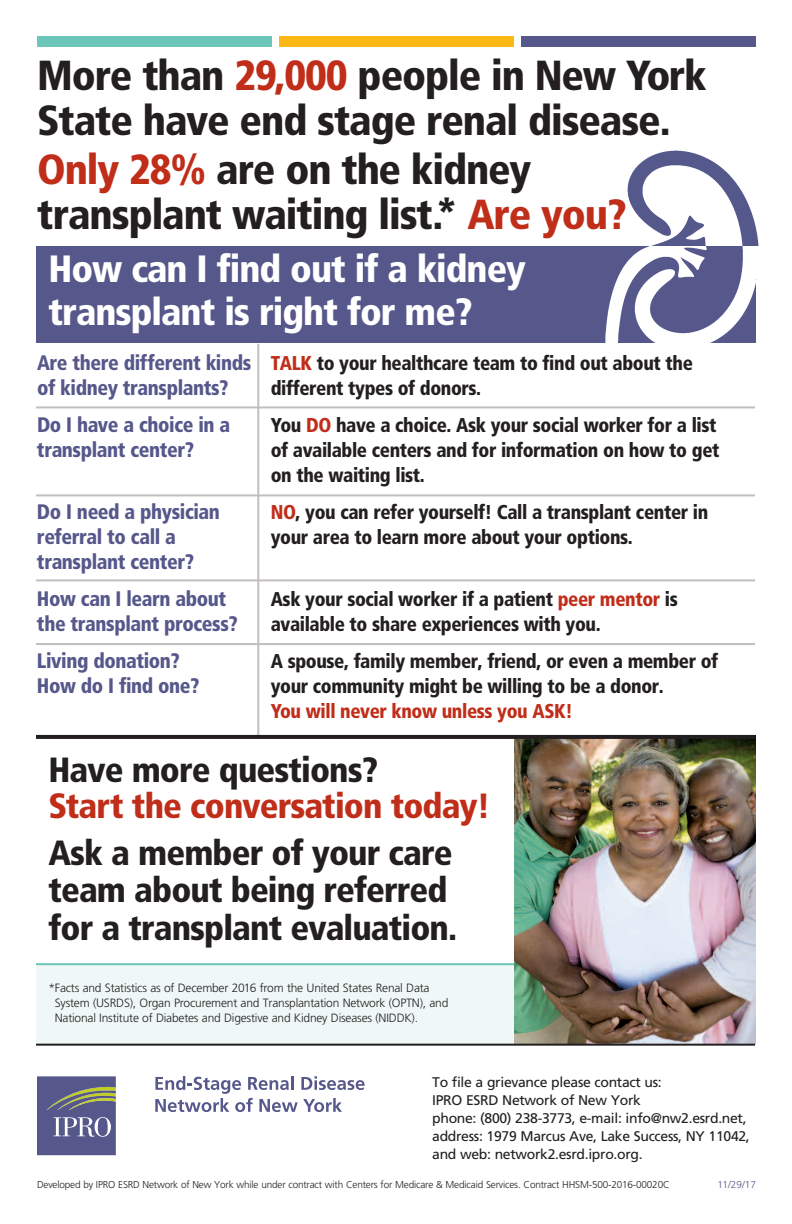
<style>
.page{position:relative;width:792px;height:1224px;background:#fff}
.page>*{position:absolute;margin:0;border:0;box-sizing:border-box;transform-origin:0 0}
.t1{font:900 condensed 42px/45px "Frutiger LT Std";letter-spacing:-.025em;color:#231f20}
.t2{font:900 condensed 38px/43px "Frutiger LT Std";letter-spacing:-.025em;color:#fff}
.t3{font:900 condensed 35px/37.5px "Frutiger LT Std";letter-spacing:-.025em;color:#231f20}
.t4{font:900 condensed 35px "Frutiger LT Std";letter-spacing:-.025em;color:#c02d19}
.t5{font:900 condensed 21px/25px "Frutiger LT Std";letter-spacing:-.02em;color:#56588b;scale:.95 1}
.t6{font:900 condensed 20px/25px "Frutiger LT Std";letter-spacing:-.02em;color:#231f20;scale:.95 1}
.t7{font:900 condensed 20px "Frutiger LT Std";letter-spacing:-.02em;color:#c02d19;scale:.95 1}
.t8{font:14px/18px "Frutiger LT Std";letter-spacing:-.02em;color:#231f20}
.t9{font:300 12px/15px "Frutiger LT Std";letter-spacing:-.015em;color:#231f20}
.t10{font:300 10px "Frutiger LT Std";letter-spacing:-.015em;color:#231f20}
.t11{font:300 10px "Frutiger LT Std";color:#56588b}
.s1{color:#c02d19}
</style>
<div class="page">
<div style="left:36px;top:964px;width:493px;height:81px;background:#eff8f7"></div>
<svg style="left:37px;top:1076px;width:79px;height:79px;background:#686b8d"></svg>
<svg style="left:155px;top:1076px;width:210px;height:36px"></svg>
<div style="left:36px;top:246px;width:720px;height:97px;background:#56588b"></div>
<img style="left:627px;top:150px;width:132px;height:96px">
<img style="left:605px;top:246px;width:152px;height:97px">
<hr style="left:257px;top:344px;width:2px;height:393px;background:#c2bebc">
<div style="left:755px;top:246px;width:11px;height:33px;background:#fff"></div>
<div style="left:37px;top:36px;width:235px;height:10px;background:#6cc7ba"></div>
<div style="left:279px;top:36px;width:235px;height:10px;background:#fcb814"></div>
<div style="left:521px;top:36px;width:235px;height:10px;background:#56588b"></div>
<hr style="left:36px;top:406px;width:719px;height:2px;background:#c2bebc">
<hr style="left:36px;top:494px;width:719px;height:2px;background:#c2bebc">
<hr style="left:36px;top:579px;width:719px;height:2px;background:#c2bebc">
<hr style="left:36px;top:643px;width:719px;height:2px;background:#c2bebc">
<hr style="left:36px;top:963px;width:501px;height:2px;background:#6cc7ba">
<img style="left:515px;top:739px;width:240px;height:305px">
<hr style="left:36px;top:1044px;width:719px;height:2px;background:#231f20">
<svg style="left:36px;top:735px;width:719px;height:4px;background:#252122"></svg>
<h1 class="t1" style="left:37px;top:56px;width:671px">More than <span class="s1">29,000</span> people in New York<br>State have end stage renal disease.</h1>
<h1 class="t1" style="left:37px;top:150px;width:591px"><span class="s1">Only 28%</span> are on the kidney transplant waiting list.* <span class="s1">Are you?</span></h1>
<h2 class="t2" style="left:48px;top:250px;width:479px">How can I find out if a kidney transplant is right for me?</h2>
<p class="t5" style="left:37px;top:352px;width:227px">Are there different kinds of kidney transplants?</p>
<p class="t5" style="left:37px;top:414px;width:205px">Do I have a choice in a transplant center?</p>
<p class="t5" style="left:37px;top:501px;width:194px">Do I need a physician referral to call a transplant center?</p>
<p class="t5" style="left:37px;top:588px;width:213px">How can I learn about the transplant process?</p>
<p class="t5" style="left:37px;top:650px;width:172px">Living donation?<br>How do I find one?</p>
<p class="t6" style="left:271px;top:352px;width:446px"><span class="s1">TALK</span> to your healthcare team to find out about the different types of donors.</p>
<p class="t6" style="left:271px;top:414px;width:474px">You <span class="s1">DO</span> have a choice. Ask your social worker for a list of available centers and for information on how to get on the waiting list.</p>
<p class="t6" style="left:271px;top:501px;width:462px"><span class="s1">NO</span>, you can refer yourself! Call a transplant center in your area to learn more about your options.</p>
<p class="t6" style="left:271px;top:588px;width:430px">Ask your social worker if a patient <span class="s1">peer mentor</span> is available to share experiences with you.</p>
<p class="t6" style="left:271px;top:650px;width:473px">A spouse, family member, friend, or even a member of your community might be willing to be a donor.</p>
<p class="t7" style="left:271px;top:703px;width:319px">You will never know unless you ASK!</p>
<h3 class="t3" style="left:48px;top:754px;width:331px">Have more questions?</h3>
<h3 class="t4" style="left:48px;top:792px;width:444px">Start the conversation today!</h3>
<h3 class="t3" style="left:48px;top:837px;width:410px">Ask a member of your care team about being referred for a transplant evaluation.</h3>
<p class="t9" style="left:55px;top:982px;width:395px;text-indent:-6px">*Facts and Statistics as of December 2016 from the United States Renal Data<br>System (USRDS), Organ Procurement and Transplantation Network (OPTN), and<br>National Institute of Diabetes and Digestive and Kidney Diseases (NIDDK).</p>
<p class="t8" style="left:432px;top:1074px;width:319px">To file a grievance please contact us:<br>IPRO ESRD Network of New York<br>phone: (800) 238-3773, e-mail: info@nw2.esrd.net, address: 1979 Marcus Ave, Lake Success, NY 11042, and web: network2.esrd.ipro.org.</p>
<p class="t10" style="left:37px;top:1180px;width:634px">Developed by IPRO ESRD Network of New York while under contract with Centers for Medicare &amp; Medicaid Services. Contract HHSM-500-2016-00020C</p>
<p class="t11" style="left:718px;top:1180px;width:40px">11/29/17</p>
</div>
